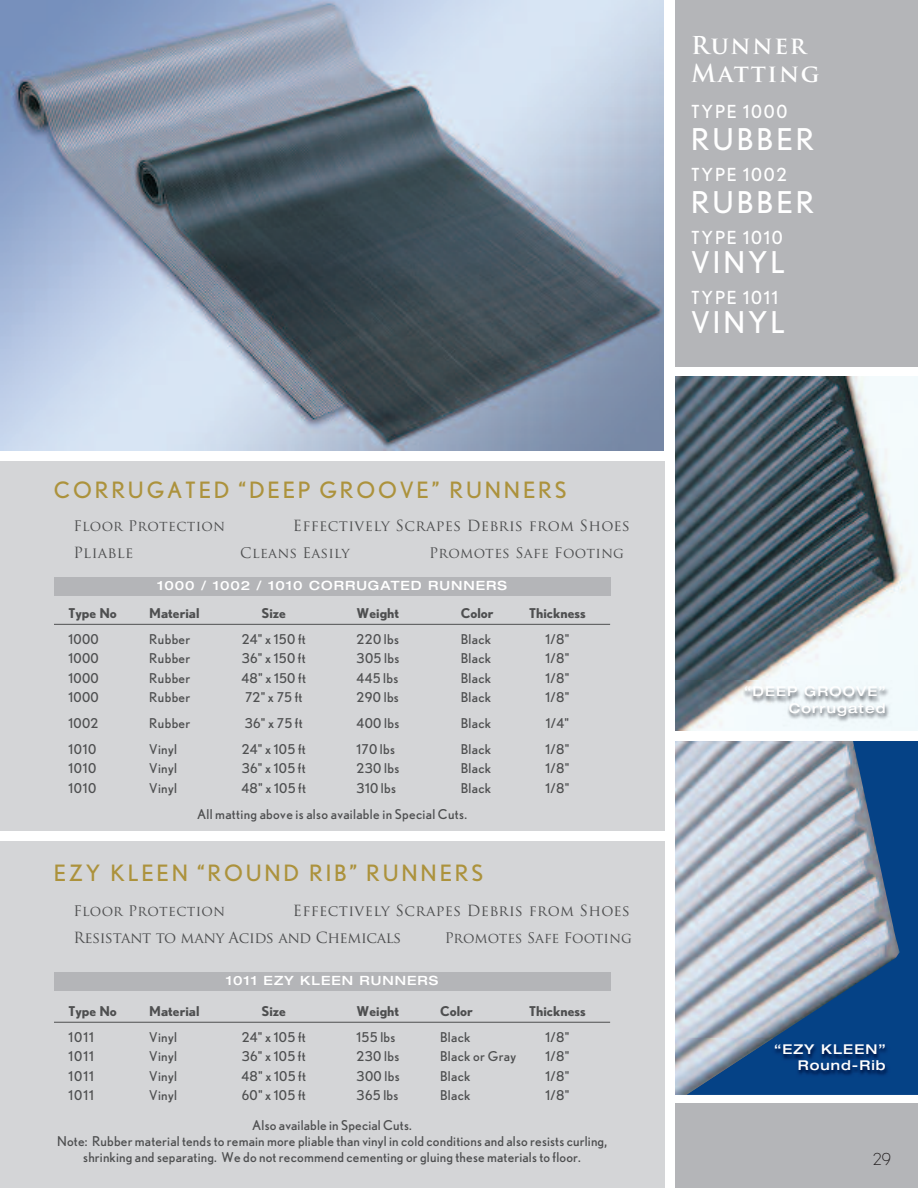
<style>
.page{position:relative;width:918px;height:1188px;background:#fff}
.page>*{position:absolute;margin:0;border:0;box-sizing:border-box;transform-origin:0 0}
.t1{font:30px "Nobel";letter-spacing:.1em;color:#fff}
.t2{font:700 24px/28.5px "Trajan Pro";letter-spacing:.075em;color:#fff}
.t3{font:22.5px "Nobel";letter-spacing:.125em;color:#ac923c}
.t4{font:18px "Nobel";letter-spacing:.1em;color:#fff}
.t5{font:300 16.5px "Nobel";color:#231f20}
.t6{font:15px/27px "Trajan Pro";letter-spacing:-.005em;color:#4e4f50}
.t7{font:15px "Trajan Pro";letter-spacing:.02em;color:#4e4f50}
.t8{font:14.25px "Trajan Pro";letter-spacing:.01em;color:#4e4f50}
.t9{font:13.5px/16.2px "Nobel";letter-spacing:.025em;color:#4e4f50;text-align:center}
.t10{font:700 13.5px "Nobel";color:#4e4f50}
.t11{font:500 expanded 13.5px/16.2px "Helvetica Neue LT Std";letter-spacing:.075em;color:#fff;text-align:right}
.t12{font:500 expanded 12.75px "Helvetica Neue LT Std";letter-spacing:.075em;color:#fff}
</style>
<div class="page">
<hr style="left:0;top:570px;width:1px;height:274px;background:#c2c3c5">
<div style="left:675px;top:1103px;width:243px;height:85px;background:#b4b5b8"></div>
<img style="left:675px;top:377px;width:243px;height:303px">
<div style="left:675px;top:741px;width:243px;height:354px;background:#054286"></div>
<img style="left:675px;top:743px;width:225px;height:295px">
<img style="left:775px;top:1046px;width:113px;height:29px">
<img style="left:675px;top:1038px;width:98px;height:57px">
<img style="left:675px;top:680px;width:243px;height:51px">
<img style="left:675px;top:741px;width:179px;height:2px">
<div style="left:675px;top:0;width:243px;height:367px;background:#b4b5b8"></div>
<img style="left:0;top:0;width:663px;height:450px">
<div style="left:0;top:461px;width:665px;height:370px;background:#d4d5d7"></div>
<div style="left:0;top:841px;width:665px;height:347px;background:#d4d5d7"></div>
<div style="left:54px;top:577px;width:556px;height:18px;background:#b4b5b8"></div>
<hr style="left:54px;top:624px;width:556px;height:1px;background:#4e4f50">
<div style="left:54px;top:972px;width:556px;height:18px;background:#b4b5b8"></div>
<hr style="left:54px;top:1022px;width:556px;height:1px;background:#4e4f50">
<h3 class="t3" style="left:54px;top:477px;width:514px">CORRUGATED “DEEP GROOVE” RUNNERS</h3>
<p class="t8" style="left:74px;top:521px;width:153px">Floor Protection</p>
<p class="t7" style="left:293px;top:520px;width:339px">Effectively Scrapes Debris from Shoes</p>
<p class="t7" style="left:74px;top:547px;width:61px">Pliable</p>
<p class="t8" style="left:240px;top:548px;width:111px">Cleans Easily</p>
<p class="t8" style="left:429px;top:548px;width:196px">Promotes Safe Footing</p>
<p class="t12" style="left:157px;top:581px;width:351px">1000 / 1002 / 1010 CORRUGATED RUNNERS</p>
<p class="t10" style="left:69px;top:605px;width:50px">Type No</p>
<p class="t10" style="left:149px;top:605px;width:52px">Material</p>
<p class="t10" style="left:261px;top:605px;width:26px">Size</p>
<p class="t10" style="left:357px;top:605px;width:44px">Weight</p>
<p class="t10" style="left:461px;top:605px;width:34px">Color</p>
<p class="t10" style="left:529px;top:605px;width:58px">Thickness</p>
<p class="t9" style="left:69px;top:631px;width:32px">1000</p>
<p class="t9" style="left:149px;top:631px;width:43px">Rubber</p>
<p class="t9" style="left:242px;top:631px;width:66px">24" x 150 ft</p>
<p class="t9" style="left:357px;top:631px;width:44px">220 lbs</p>
<p class="t9" style="left:461px;top:631px;width:32px">Black</p>
<p class="t9" style="left:546px;top:631px;width:25px">1/8"</p>
<p class="t9" style="left:69px;top:650px;width:32px">1000</p>
<p class="t9" style="left:149px;top:650px;width:43px">Rubber</p>
<p class="t9" style="left:242px;top:650px;width:66px">36" x 150 ft</p>
<p class="t9" style="left:357px;top:650px;width:44px">305 lbs</p>
<p class="t9" style="left:461px;top:650px;width:32px">Black</p>
<p class="t9" style="left:546px;top:650px;width:25px">1/8"</p>
<p class="t9" style="left:69px;top:670px;width:32px">1000</p>
<p class="t9" style="left:149px;top:670px;width:43px">Rubber</p>
<p class="t9" style="left:241px;top:670px;width:66px">48" x 150 ft</p>
<p class="t9" style="left:357px;top:670px;width:43px">445 lbs</p>
<p class="t9" style="left:461px;top:670px;width:32px">Black</p>
<p class="t9" style="left:546px;top:670px;width:25px">1/8"</p>
<p class="t9" style="left:69px;top:689px;width:32px">1000</p>
<p class="t9" style="left:149px;top:689px;width:43px">Rubber</p>
<p class="t9" style="left:245px;top:689px;width:59px">72" x 75 ft</p>
<p class="t9" style="left:357px;top:689px;width:44px">290 lbs</p>
<p class="t9" style="left:461px;top:689px;width:32px">Black</p>
<p class="t9" style="left:546px;top:689px;width:25px">1/8"</p>
<p class="t9" style="left:69px;top:715px;width:31px">1002</p>
<p class="t9" style="left:149px;top:715px;width:43px">Rubber</p>
<p class="t9" style="left:245px;top:715px;width:59px">36" x 75 ft</p>
<p class="t9" style="left:357px;top:715px;width:44px">400 lbs</p>
<p class="t9" style="left:461px;top:715px;width:32px">Black</p>
<p class="t9" style="left:546px;top:715px;width:25px">1/4"</p>
<p class="t9" style="left:69px;top:741px;width:29px">1010</p>
<p class="t9" style="left:149px;top:741px;width:29px">Vinyl</p>
<p class="t9" style="left:242px;top:741px;width:66px">24" x 105 ft</p>
<p class="t9" style="left:357px;top:741px;width:40px">170 lbs</p>
<p class="t9" style="left:461px;top:741px;width:32px">Black</p>
<p class="t9" style="left:546px;top:741px;width:25px">1/8"</p>
<p class="t9" style="left:69px;top:761px;width:29px">1010</p>
<p class="t9" style="left:149px;top:761px;width:29px">Vinyl</p>
<p class="t9" style="left:242px;top:761px;width:66px">36" x 105 ft</p>
<p class="t9" style="left:357px;top:761px;width:44px">230 lbs</p>
<p class="t9" style="left:461px;top:761px;width:32px">Black</p>
<p class="t9" style="left:546px;top:761px;width:25px">1/8"</p>
<p class="t9" style="left:69px;top:780px;width:29px">1010</p>
<p class="t9" style="left:149px;top:780px;width:29px">Vinyl</p>
<p class="t9" style="left:241px;top:780px;width:66px">48" x 105 ft</p>
<p class="t9" style="left:357px;top:780px;width:41px">310 lbs</p>
<p class="t9" style="left:461px;top:780px;width:32px">Black</p>
<p class="t9" style="left:546px;top:780px;width:25px">1/8"</p>
<p class="t9" style="left:197px;top:806px;width:272px">All matting above is also available in Special Cuts.</p>
<h3 class="t3" style="left:54px;top:860px;width:431px">EZY KLEEN “ROUND RIB” RUNNERS</h3>
<p class="t8" style="left:74px;top:905px;width:153px">Floor Protection</p>
<p class="t6" style="left:74px;top:899px;width:558px;text-indent:219px">Effectively Scrapes Debris from Shoes<br>Resistant to many Acids and Chemicals</p>
<p class="t8" style="left:445px;top:932px;width:189px">Promotes Safe Footing</p>
<p class="t12" style="left:226px;top:976px;width:214px">1011 EZY KLEEN RUNNERS</p>
<p class="t10" style="left:69px;top:1003px;width:50px">Type No</p>
<p class="t10" style="left:149px;top:1003px;width:52px">Material</p>
<p class="t10" style="left:261px;top:1003px;width:26px">Size</p>
<p class="t10" style="left:357px;top:1003px;width:44px">Weight</p>
<p class="t10" style="left:440px;top:1003px;width:34px">Color</p>
<p class="t10" style="left:529px;top:1003px;width:58px">Thickness</p>
<p class="t9" style="left:69px;top:1029px;width:27px">1011</p>
<p class="t9" style="left:149px;top:1029px;width:29px">Vinyl</p>
<p class="t9" style="left:242px;top:1029px;width:66px">24" x 105 ft</p>
<p class="t9" style="left:357px;top:1029px;width:40px">155 lbs</p>
<p class="t9" style="left:440px;top:1029px;width:32px">Black</p>
<p class="t9" style="left:546px;top:1029px;width:25px">1/8"</p>
<p class="t9" style="left:69px;top:1048px;width:27px">1011</p>
<p class="t9" style="left:149px;top:1048px;width:29px">Vinyl</p>
<p class="t9" style="left:242px;top:1048px;width:66px">36" x 105 ft</p>
<p class="t9" style="left:357px;top:1048px;width:44px">230 lbs</p>
<p class="t9" style="left:440px;top:1048px;width:78px">Black or Gray</p>
<p class="t9" style="left:546px;top:1048px;width:25px">1/8"</p>
<p class="t9" style="left:69px;top:1068px;width:27px">1011</p>
<p class="t9" style="left:149px;top:1068px;width:29px">Vinyl</p>
<p class="t9" style="left:241px;top:1068px;width:66px">48" x 105 ft</p>
<p class="t9" style="left:357px;top:1068px;width:44px">300 lbs</p>
<p class="t9" style="left:440px;top:1068px;width:32px">Black</p>
<p class="t9" style="left:546px;top:1068px;width:25px">1/8"</p>
<p class="t9" style="left:69px;top:1087px;width:27px">1011</p>
<p class="t9" style="left:149px;top:1087px;width:29px">Vinyl</p>
<p class="t9" style="left:242px;top:1087px;width:66px">60" x 105 ft</p>
<p class="t9" style="left:357px;top:1087px;width:43px">365 lbs</p>
<p class="t9" style="left:440px;top:1087px;width:32px">Black</p>
<p class="t9" style="left:546px;top:1087px;width:25px">1/8"</p>
<p class="t9" style="left:57px;top:1117px;width:552px">Also available in Special Cuts.<br>Note: Rubber material tends to remain more pliable than vinyl in cold conditions and also resists curling, shrinking and separating. We do not recommend cementing or gluing these materials to floor.</p>
<h2 class="t2" style="left:691px;top:33px;width:130px">Runner<br>Matting</h2>
<h3 class="t4" style="left:691px;top:101px;width:98px">TYPE 1000</h3>
<h1 class="t1" style="left:691px;top:122px;width:124px">RUBBER</h1>
<h3 class="t4" style="left:691px;top:164px;width:97px">TYPE 1002</h3>
<h1 class="t1" style="left:691px;top:185px;width:124px">RUBBER</h1>
<h3 class="t4" style="left:691px;top:227px;width:93px">TYPE 1010</h3>
<h1 class="t1" style="left:691px;top:245px;width:95px">VINYL</h1>
<h3 class="t4" style="left:691px;top:287px;width:88px">TYPE 1011</h3>
<h1 class="t1" style="left:691px;top:305px;width:95px">VINYL</h1>
<p class="t11" style="left:744px;top:685px;width:143px">“DEEP GROOVE”<br>Corrugated</p>
<p class="t11" style="left:774px;top:1042px;width:113px">“EZY KLEEN”<br>Round-Rib</p>
<p class="t5" style="left:873px;top:1150px;width:19px">29</p>
</div>
